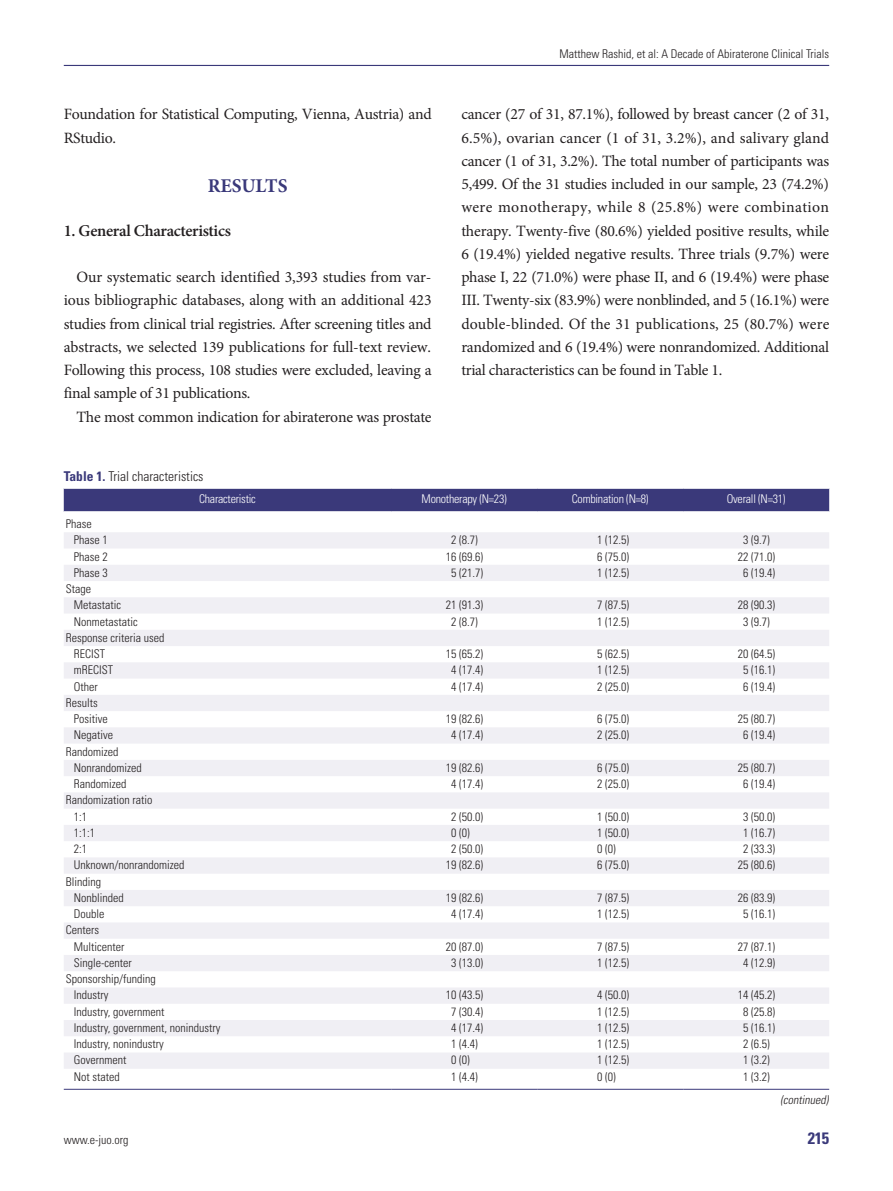
<style>
.page{position:relative;width:893px;height:1191px;background:#fff}
.page>*{position:absolute;margin:0;border:0;box-sizing:border-box;transform-origin:0 0}
.t1{font:700 19.5px "Minion Pro";color:#3a397a}
.t2{font:600 16.5px "Minion Pro";letter-spacing:-.02em;color:#231f20}
.t3{font:700 condensed 16.5px "Univers LT Std";color:#3a397a}
.t4{font:15.75px/23.2px "Minion Pro";letter-spacing:-.02em;color:#231f20;text-align:justify}
.t5{font:300 condensed 13.5px "Univers LT Std";color:#231f20}
.t6{font:300 condensed 12px/16.2px "Univers LT Std";color:#231f20}
.t7{font:300 condensed 12px "Univers LT Std";letter-spacing:-.02em;color:#fff}
.t8{font:italic 300 condensed 12px "Univers LT Std";color:#231f20}
.s1{font-weight:700;color:#3a397a}
</style>
<div class="page">
<div style="left:64px;top:489px;width:765px;height:22px;background:#3a397a"></div>
<svg style="left:64px;top:532px;width:765px;height:536px;fill:#f4f4f7"></svg>
<hr style="left:64px;top:1089px;width:327px;height:1px;background:#3a397a">
<hr style="left:391px;top:1089px;width:146px;height:1px;background:#3a397a">
<hr style="left:537px;top:1089px;width:146px;height:1px;background:#3a397a">
<hr style="left:683px;top:1089px;width:146px;height:1px;background:#3a397a">
<hr style="left:64px;top:65px;width:765px;height:1px;background:#3a397a">
<p class="t4" style="left:64px;top:103px;width:370px">Foundation for Statistical Computing, Vienna, Austria) and<br>RStudio.</p>
<p class="t1" style="left:208px;top:172px;width:82px">RESULTS</p>
<p class="t2" style="left:64px;top:219px;width:169px">1. General Characteristics</p>
<p class="t4" style="left:64px;top:265px;width:370px;text-indent:13px">Our systematic search identified 3,393 studies from var&shy;ious bibliographic databases, along with an additional 423 studies from clinical trial registries. After screening titles and abstracts, we selected 139 publications for full-text review.<br>Following this process, 108 studies were excluded, leaving a final sample of 31 publications.</p>
<p class="t4" style="left:77px;top:405px;width:357px">The most common indication for abiraterone was prostate</p>
<p class="t6" style="left:559px;top:46px;width:271px">Matthew Rashid, et al: A Decade of Abiraterone Clinical Trials</p>
<p class="t4" style="left:461px;top:103px;width:369px">cancer (27 of 31, 87.1%), followed by breast cancer (2 of 31, 6.5%), ovarian cancer (1 of 31, 3.2%), and salivary gland cancer (1 of 31, 3.2%). The total number of participants was 5,499. Of the 31 studies included in our sample, 23 (74.2%) were monotherapy, while 8 (25.8%) were combination therapy. Twenty-five (80.6%) yielded positive results, while 6 (19.4%) yielded negative results. Three trials (9.7%) were phase I, 22 (71.0%) were phase II, and 6 (19.4%) were phase III. Twenty-six (83.9%) were nonblinded, and 5 (16.1%) were double-blinded. Of the 31 publications, 25 (80.7%) were randomized and 6 (19.4%) were nonrandomized. Additional trial characteristics can be found in Table 1.</p>
<p class="t5" style="left:64px;top:468px;width:141px"><span class="s1">Table 1.</span> Trial characteristics</p>
<p class="t7" style="left:199px;top:492px;width:58px">Characteristic</p>
<p class="t7" style="left:422px;top:492px;width:87px">Monotherapy (N=23)</p>
<p class="t7" style="left:572px;top:492px;width:78px">Combination (N=8)</p>
<p class="t7" style="left:727px;top:492px;width:60px">Overall (N=31)</p>
<p class="t6" style="left:74px;top:516px;width:35px;text-indent:-8px">Phase<br>Phase 1</p>
<p class="t6" style="left:451px;top:532px;width:28px">2 (8.7)</p>
<p class="t6" style="left:597px;top:532px;width:33px">1 (12.5)</p>
<p class="t6" style="left:743px;top:532px;width:28px">3 (9.7)</p>
<p class="t6" style="left:74px;top:548px;width:35px">Phase 2</p>
<p class="t6" style="left:446px;top:548px;width:39px">16 (69.6)</p>
<p class="t6" style="left:597px;top:548px;width:33px">6 (75.0)</p>
<p class="t6" style="left:738px;top:548px;width:39px">22 (71.0)</p>
<p class="t6" style="left:74px;top:564px;width:35px">Phase 3</p>
<p class="t6" style="left:451px;top:564px;width:33px">5 (21.7)</p>
<p class="t6" style="left:597px;top:564px;width:33px">1 (12.5)</p>
<p class="t6" style="left:743px;top:564px;width:33px">6 (19.4)</p>
<p class="t6" style="left:74px;top:581px;width:49px;text-indent:-8px">Stage<br>Metastatic</p>
<p class="t6" style="left:446px;top:597px;width:39px">21 (91.3)</p>
<p class="t6" style="left:597px;top:597px;width:33px">7 (87.5)</p>
<p class="t6" style="left:738px;top:597px;width:39px">28 (90.3)</p>
<p class="t6" style="left:74px;top:613px;width:65px">Nonmetastatic</p>
<p class="t6" style="left:451px;top:613px;width:28px">2 (8.7)</p>
<p class="t6" style="left:597px;top:613px;width:33px">1 (12.5)</p>
<p class="t6" style="left:743px;top:613px;width:28px">3 (9.7)</p>
<p class="t6" style="left:74px;top:629px;width:92px;text-indent:-8px">Response criteria used<br>RECIST</p>
<p class="t6" style="left:446px;top:646px;width:39px">15 (65.2)</p>
<p class="t6" style="left:597px;top:646px;width:33px">5 (62.5)</p>
<p class="t6" style="left:738px;top:646px;width:39px">20 (64.5)</p>
<p class="t6" style="left:74px;top:662px;width:41px">mRECIST</p>
<p class="t6" style="left:451px;top:662px;width:33px">4 (17.4)</p>
<p class="t6" style="left:597px;top:662px;width:33px">1 (12.5)</p>
<p class="t6" style="left:743px;top:662px;width:33px">5 (16.1)</p>
<p class="t6" style="left:74px;top:678px;width:26px">Other</p>
<p class="t6" style="left:451px;top:678px;width:33px">4 (17.4)</p>
<p class="t6" style="left:597px;top:678px;width:33px">2 (25.0)</p>
<p class="t6" style="left:743px;top:678px;width:33px">6 (19.4)</p>
<p class="t6" style="left:74px;top:694px;width:35px;text-indent:-8px">Results<br>Positive</p>
<p class="t6" style="left:446px;top:711px;width:39px">19 (82.6)</p>
<p class="t6" style="left:597px;top:711px;width:33px">6 (75.0)</p>
<p class="t6" style="left:738px;top:711px;width:39px">25 (80.7)</p>
<p class="t6" style="left:74px;top:727px;width:41px">Negative</p>
<p class="t6" style="left:451px;top:727px;width:33px">4 (17.4)</p>
<p class="t6" style="left:597px;top:727px;width:33px">2 (25.0)</p>
<p class="t6" style="left:743px;top:727px;width:33px">6 (19.4)</p>
<p class="t6" style="left:74px;top:743px;width:69px;text-indent:-8px">Randomized<br>Nonrandomized</p>
<p class="t6" style="left:446px;top:759px;width:39px">19 (82.6)</p>
<p class="t6" style="left:597px;top:759px;width:33px">6 (75.0)</p>
<p class="t6" style="left:738px;top:759px;width:39px">25 (80.7)</p>
<p class="t6" style="left:74px;top:776px;width:54px">Randomized</p>
<p class="t6" style="left:451px;top:776px;width:33px">4 (17.4)</p>
<p class="t6" style="left:597px;top:776px;width:33px">2 (25.0)</p>
<p class="t6" style="left:743px;top:776px;width:33px">6 (19.4)</p>
<p class="t6" style="left:74px;top:792px;width:80px;text-indent:-8px">Randomization ratio<br>1:1</p>
<p class="t6" style="left:451px;top:808px;width:33px">2 (50.0)</p>
<p class="t6" style="left:597px;top:808px;width:33px">1 (50.0)</p>
<p class="t6" style="left:743px;top:808px;width:33px">3 (50.0)</p>
<p class="t6" style="left:74px;top:824px;width:23px">1:1:1</p>
<p class="t6" style="left:451px;top:824px;width:20px">0 (0)</p>
<p class="t6" style="left:597px;top:824px;width:33px">1 (50.0)</p>
<p class="t6" style="left:743px;top:824px;width:33px">1 (16.7)</p>
<p class="t6" style="left:74px;top:841px;width:15px">2:1</p>
<p class="t6" style="left:451px;top:841px;width:33px">2 (50.0)</p>
<p class="t6" style="left:597px;top:841px;width:20px">0 (0)</p>
<p class="t6" style="left:743px;top:841px;width:33px">2 (33.3)</p>
<p class="t6" style="left:74px;top:857px;width:112px">Unknown/nonrandomized</p>
<p class="t6" style="left:446px;top:857px;width:39px">19 (82.6)</p>
<p class="t6" style="left:597px;top:857px;width:33px">6 (75.0)</p>
<p class="t6" style="left:738px;top:857px;width:39px">25 (80.6)</p>
<p class="t6" style="left:74px;top:873px;width:51px;text-indent:-8px">Blinding<br>Nonblinded</p>
<p class="t6" style="left:446px;top:889px;width:39px">19 (82.6)</p>
<p class="t6" style="left:597px;top:889px;width:33px">7 (87.5)</p>
<p class="t6" style="left:738px;top:889px;width:39px">26 (83.9)</p>
<p class="t6" style="left:74px;top:906px;width:32px">Double</p>
<p class="t6" style="left:451px;top:906px;width:33px">4 (17.4)</p>
<p class="t6" style="left:597px;top:906px;width:33px">1 (12.5)</p>
<p class="t6" style="left:743px;top:906px;width:33px">5 (16.1)</p>
<p class="t6" style="left:74px;top:922px;width:52px;text-indent:-8px">Centers<br>Multicenter</p>
<p class="t6" style="left:446px;top:938px;width:39px">20 (87.0)</p>
<p class="t6" style="left:597px;top:938px;width:33px">7 (87.5)</p>
<p class="t6" style="left:738px;top:938px;width:39px">27 (87.1)</p>
<p class="t6" style="left:74px;top:954px;width:59px">Single-center</p>
<p class="t6" style="left:451px;top:954px;width:33px">3 (13.0)</p>
<p class="t6" style="left:597px;top:954px;width:33px">1 (12.5)</p>
<p class="t6" style="left:743px;top:954px;width:33px">4 (12.9)</p>
<p class="t6" style="left:74px;top:971px;width:83px;text-indent:-8px">Sponsorship/funding<br>Industry</p>
<p class="t6" style="left:446px;top:987px;width:39px">10 (43.5)</p>
<p class="t6" style="left:597px;top:987px;width:33px">4 (50.0)</p>
<p class="t6" style="left:738px;top:987px;width:39px">14 (45.2)</p>
<p class="t6" style="left:74px;top:1003px;width:92px">Industry, government</p>
<p class="t6" style="left:451px;top:1003px;width:33px">7 (30.4)</p>
<p class="t6" style="left:597px;top:1003px;width:33px">1 (12.5)</p>
<p class="t6" style="left:743px;top:1003px;width:33px">8 (25.8)</p>
<p class="t6" style="left:74px;top:1019px;width:148px">Industry, government, nonindustry</p>
<p class="t6" style="left:451px;top:1019px;width:33px">4 (17.4)</p>
<p class="t6" style="left:597px;top:1019px;width:33px">1 (12.5)</p>
<p class="t6" style="left:743px;top:1019px;width:33px">5 (16.1)</p>
<p class="t6" style="left:74px;top:1036px;width:92px">Industry, nonindustry</p>
<p class="t6" style="left:451px;top:1036px;width:28px">1 (4.4)</p>
<p class="t6" style="left:597px;top:1036px;width:33px">1 (12.5)</p>
<p class="t6" style="left:743px;top:1036px;width:28px">2 (6.5)</p>
<p class="t6" style="left:74px;top:1052px;width:54px">Government</p>
<p class="t6" style="left:451px;top:1052px;width:20px">0 (0)</p>
<p class="t6" style="left:597px;top:1052px;width:33px">1 (12.5)</p>
<p class="t6" style="left:743px;top:1052px;width:28px">1 (3.2)</p>
<p class="t6" style="left:74px;top:1068px;width:47px">Not stated</p>
<p class="t6" style="left:451px;top:1068px;width:28px">1 (4.4)</p>
<p class="t6" style="left:597px;top:1068px;width:20px">0 (0)</p>
<p class="t6" style="left:743px;top:1068px;width:28px">1 (3.2)</p>
<p class="t8" style="left:780px;top:1092px;width:52px">(continued)</p>
<p class="t6" style="left:64px;top:1131px;width:66px">www.e-juo.org</p>
<p class="t3" style="left:808px;top:1127px;width:23px">215</p>
</div>
